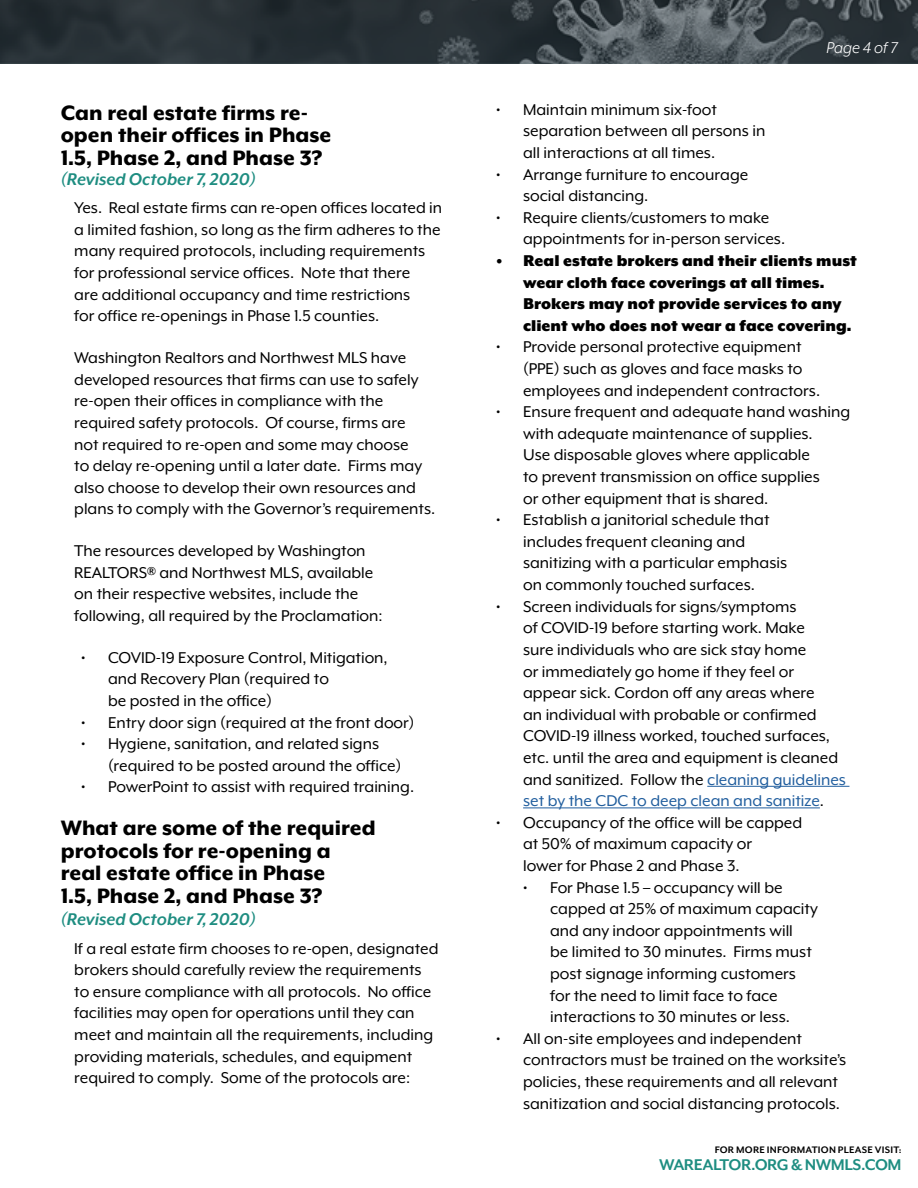
<style>
.page{position:relative;width:918px;height:1188px;background:#fff}
.page>*{position:absolute;margin:0;border:0;box-sizing:border-box;transform-origin:0 0}
.t1{font:800 24px/22.5px "Mr Eaves XL Mod OT";color:#000}
.t2{font:italic 700 19.5px "Mr Eaves XL Mod OT";color:#1e8d81}
.t3{font:18px/21.6px "Mr Eaves XL Mod OT";color:#000}
.t4{font:900 18px/21.6px "Mr Eaves XL Mod OT";color:#000}
.t5{font:italic 18px "Mr Eaves XL Mod OT";color:#fff}
.t6{font:700 17.85px "Mr Eaves Mod OT";letter-spacing:-.03em;color:#1e8d81}
.t7{font:700 10.95px "Mr Eaves Mod OT";letter-spacing:.02em;color:#000}
.s1{color:#215e9e}
</style>
<div class="page">
<img style="left:0;top:0;width:918px;height:64px">
<hr style="left:707px;top:786px;width:142px;height:1px;background:#215e9e">
<hr style="left:523px;top:808px;width:297px;height:1px;background:#215e9e">
<h1 class="t1" style="left:61px;top:101px;width:272px">Can real estate firms re&shy;open their offices in Phase<br>1.5, Phase 2, and Phase 3?</h1>
<p class="t2" style="left:61px;top:169px;width:197px">(Revised October 7, 2020)</p>
<p class="t3" style="left:74px;top:197px;width:369px">Yes. Real estate firms can re-open offices located in a limited fashion, so long as the firm adheres to the many required protocols, including requirements for professional service offices. Note that there<br>are additional occupancy and time restrictions<br>for office re-openings in Phase 1.5 counties.</p>
<p class="t3" style="left:74px;top:347px;width:363px">Washington Realtors and Northwest MLS have developed resources that firms can use to safely re-open their offices in compliance with the required safety protocols. Of course, firms are<br>not required to re-open and some may choose<br>to delay re-opening until a later date. Firms may also choose to develop their own resources and plans to comply with the Governor’s requirements.</p>
<p class="t3" style="left:74px;top:540px;width:310px">The resources developed by Washington REALTORS® and Northwest MLS, available on their respective websites, include the following, all required by the Proclamation:</p>
<p class="t3" style="left:108px;top:647px;width:281px;text-indent:-27px">• COVID-19 Exposure Control, Mitigation, and Recovery Plan (required to<br>be posted in the office)</p>
<p class="t3" style="left:81px;top:711px;width:335px">• Entry door sign (required at the front door)</p>
<p class="t3" style="left:108px;top:733px;width:295px;text-indent:-27px">• Hygiene, sanitation, and related signs (required to be posted around the office)</p>
<p class="t3" style="left:81px;top:776px;width:335px">• PowerPoint to assist with required training.</p>
<h1 class="t1" style="left:61px;top:817px;width:316px">What are some of the required protocols for re-opening a real estate office in Phase<br>1.5, Phase 2, and Phase 3?</h1>
<p class="t2" style="left:61px;top:910px;width:197px">(Revised October 7, 2020)</p>
<p class="t3" style="left:74px;top:937px;width:366px">If a real estate firm chooses to re-open, designated brokers should carefully review the requirements to ensure compliance with all protocols. No office facilities may open for operations until they can meet and maintain all the requirements, including providing materials, schedules, and equipment required to comply. Some of the protocols are:</p>
<p class="t5" style="left:826px;top:39px;width:73px">Page 4 of 7</p>
<p class="t3" style="left:523px;top:99px;width:244px;text-indent:-27px">• Maintain minimum six-foot separation between all persons in all interactions at all times.</p>
<p class="t3" style="left:523px;top:163px;width:227px;text-indent:-27px">• Arrange furniture to encourage social distancing.</p>
<p class="t3" style="left:523px;top:207px;width:264px;text-indent:-27px">• Require clients/customers to make appointments for in-person services.</p>
<p class="t4" style="left:523px;top:250px;width:335px;text-indent:-27px">• Real estate brokers and their clients must wear cloth face coverings at all times.<br>Brokers may not provide services to any client who does not wear a face covering.</p>
<p class="t3" style="left:523px;top:336px;width:299px;text-indent:-27px">• Provide personal protective equipment (PPE) such as gloves and face masks to employees and independent contractors.</p>
<p class="t3" style="left:523px;top:401px;width:329px;text-indent:-27px">• Ensure frequent and adequate hand washing with adequate maintenance of supplies.<br>Use disposable gloves where applicable<br>to prevent transmission on office supplies<br>or other equipment that is shared.</p>
<p class="t3" style="left:523px;top:509px;width:266px;text-indent:-27px">• Establish a janitorial schedule that includes frequent cleaning and sanitizing with a particular emphasis on commonly touched surfaces.</p>
<p class="t3" style="left:523px;top:595px;width:324px;text-indent:-27px">• Screen individuals for signs/symptoms<br>of COVID-19 before starting work. Make<br>sure individuals who are sick stay home<br>or immediately go home if they feel or appear sick. Cordon off any areas where<br>an individual with probable or confirmed COVID-19 illness worked, touched surfaces, etc. until the area and equipment is cleaned and sanitized. Follow the <span class="s1">cleaning guidelines set by the CDC to deep clean and sanitize</span>.</p>
<p class="t3" style="left:523px;top:812px;width:281px;text-indent:-27px">• Occupancy of the office will be capped at 50% of maximum capacity or<br>lower for Phase 2 and Phase 3.</p>
<p class="t3" style="left:550px;top:876px;width:269px;text-indent:-27px">• For Phase 1.5 – occupancy will be capped at 25% of maximum capacity and any indoor appointments will<br>be limited to 30 minutes. Firms must post signage informing customers for the need to limit face to face interactions to 30 minutes or less.</p>
<p class="t3" style="left:523px;top:1028px;width:325px;text-indent:-27px">• All on-site employees and independent contractors must be trained on the worksite’s policies, these requirements and all relevant sanitization and social distancing protocols.</p>
<p class="t7" style="left:715px;top:1144px;width:188px">FOR MORE INFORMATION PLEASE VISIT:</p>
<p class="t6" style="left:659px;top:1155px;width:244px">WAREALTOR.ORG &amp; NWMLS.COM</p>
</div>
